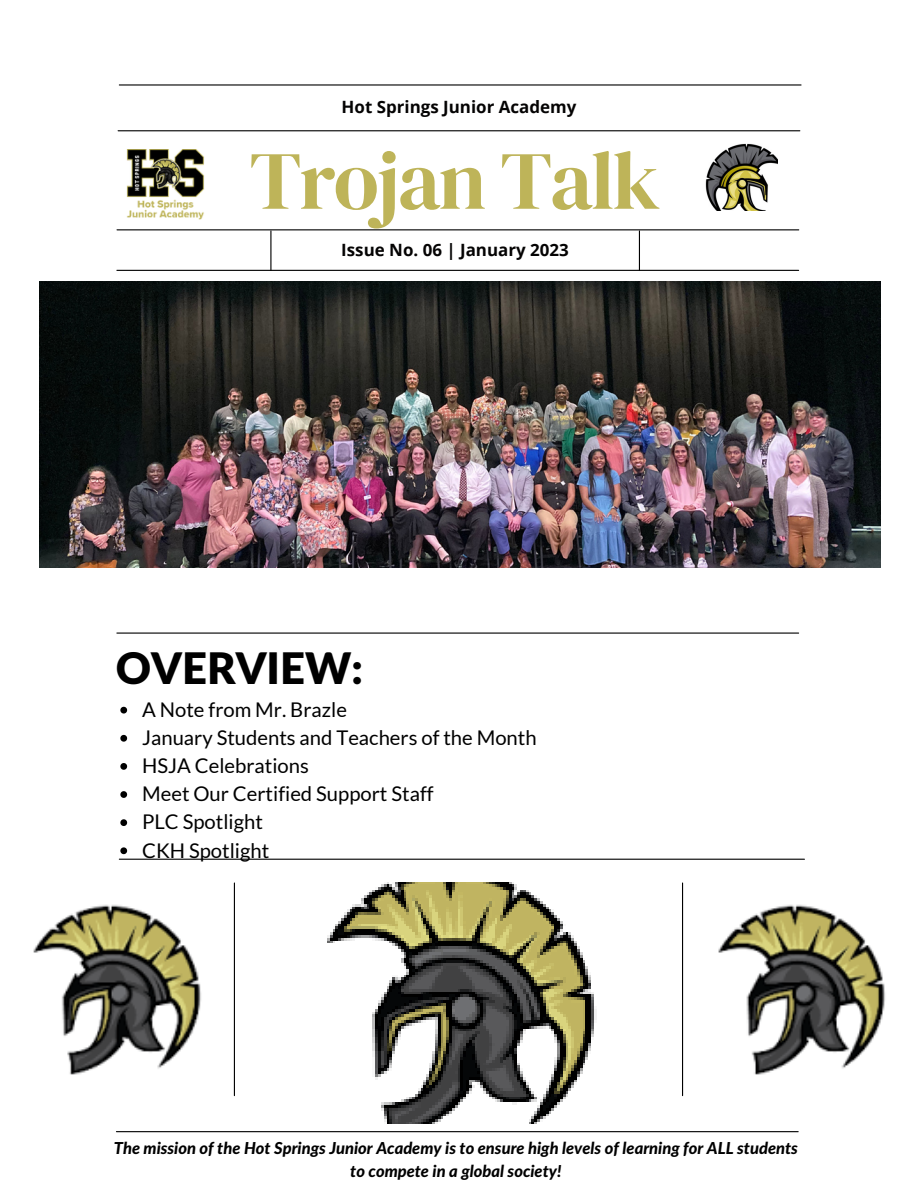
<style>
.page{position:relative;width:918px;height:1188px;background:#fff}
.page>*{position:absolute;margin:0;border:0;box-sizing:border-box;transform-origin:0 0}
.t1{font:82.5px "DM Serif Display";letter-spacing:-.025em;color:#beb459}
.t2{font:900 43.5px "Lato Latin";color:#000}
.t3{font:20.25px/28.2px "Lato";color:#000}
.t4{font:700 16.95px "Open Sans";color:#040303}
.t5{font:italic 800 16.5px/22.5px "Lato";color:#000;text-align:center}
</style>
<div class="page">
<hr style="left:117px;top:229px;width:682px;height:1px;background:#000">
<img style="left:126px;top:150px;width:79px;height:69px">
<img style="left:705px;top:143px;width:73px;height:68px">
<hr style="left:118px;top:130px;width:682px;height:1px;background:#000">
<hr style="left:117px;top:270px;width:682px;height:1px;background:#000">
<hr style="left:117px;top:633px;width:682px;height:1px;background:#000">
<hr style="left:270px;top:231px;width:1px;height:39px;background:#000">
<hr style="left:639px;top:231px;width:1px;height:39px;background:#000">
<hr style="left:119px;top:84px;width:682px;height:2px;background:#000">
<img style="left:33px;top:904px;width:168px;height:171px">
<hr style="left:234px;top:883px;width:1px;height:213px;background:#000">
<hr style="left:682px;top:883px;width:1px;height:213px;background:#000">
<hr style="left:116px;top:1131px;width:682px;height:1px;background:#000">
<hr style="left:119px;top:859px;width:685px;height:1px;background:#000">
<img style="left:718px;top:904px;width:167px;height:171px">
<img style="left:327px;top:882px;width:270px;height:241px">
<img style="left:39px;top:281px;width:842px;height:287px">
<svg style="left:120px;top:707px;width:7px;height:7px"></svg>
<svg style="left:120px;top:735px;width:7px;height:7px"></svg>
<svg style="left:120px;top:763px;width:7px;height:7px"></svg>
<svg style="left:120px;top:791px;width:7px;height:7px"></svg>
<svg style="left:120px;top:819px;width:7px;height:7px"></svg>
<svg style="left:120px;top:847px;width:7px;height:7px"></svg>
<p class="t4" style="left:342px;top:95px;width:236px">Hot Springs Junior Academy</p>
<h1 class="t1" style="left:250px;top:123px;width:412px">Trojan Talk</h1>
<p class="t4" style="left:341px;top:238px;width:229px">Issue No. 06 | January 2023</p>
<h2 class="t2" style="left:116px;top:649px;width:249px">OVERVIEW:</h2>
<p class="t3" style="left:142px;top:695px;width:396px">A Note from Mr. Brazle<br>January Students and Teachers of the Month<br>HSJA Celebrations<br>Meet Our Certified Support Staff<br>PLC Spotlight<br>CKH Spotlight</p>
<p class="t5" style="left:114px;top:1138px;width:686px">The mission of the Hot Springs Junior Academy is to ensure high levels of learning for ALL students to compete in a global society!</p>
</div>
